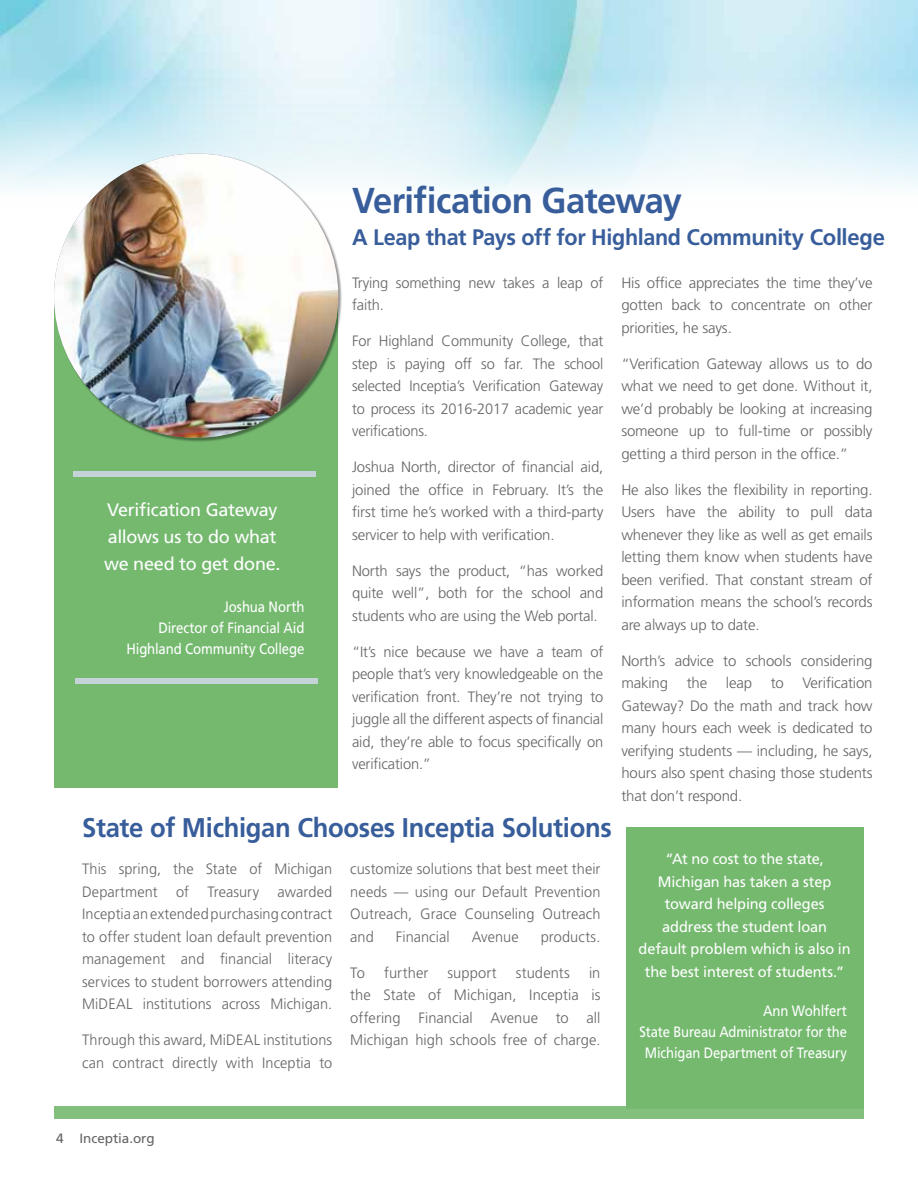
<style>
.page{position:relative;width:918px;height:1188px;background:#fff}
.page>*{position:absolute;margin:0;border:0;box-sizing:border-box;transform-origin:0 0}
.t1{font:700 36px "Frutiger";letter-spacing:-.02em;color:#385d9b;scale:.96 1}
.t2{font:700 27px "Frutiger";letter-spacing:-.01em;color:#385d9b;scale:.95 1}
.t3{font:700 22.5px "Frutiger";letter-spacing:-.015em;color:#385d9b;scale:.96 1}
.t4{font:18px/27px "Frutiger";letter-spacing:-.02em;color:#fff}
.t5{font:300 15px/22.5px "Frutiger";letter-spacing:-.01em;color:#636466;text-align:justify}
.t6{font:15px/22.5px "Frutiger";letter-spacing:-.01em;color:#fff;text-align:center}
.t7{font:15px/21px "Frutiger";letter-spacing:-.01em;color:#fff;text-align:right;scale:.88 1}
.t8{font:300 15px "Frutiger";letter-spacing:.01em;color:#636466}
.t9{font:13.5px "Frutiger";color:#636466}
</style>
<div class="page">
<div style="left:54px;top:1106px;width:810px;height:13px;background:#83bf7d"></div>
<div style="left:626px;top:827px;width:238px;height:282px;background:#75b96f"></div>
<div style="left:54px;top:289px;width:284px;height:499px;background:#75b96f"></div>
<img style="left:0;top:0;width:918px;height:192px">
<div style="left:54px;top:154px;width:288px;height:288px;background:#000;opacity:.4"></div>
<img style="left:54px;top:154px;width:284px;height:284px;border-radius:142px">
<div style="left:76px;top:678px;width:242px;height:6px;background:#c5d2d7"></div>
<div style="left:73px;top:471px;width:243px;height:6px;background:#c5d2d7"></div>
<p class="t4" style="left:104px;top:497px;width:178px">Verification Gateway allows us to do what we need to get done.</p>
<p class="t7" style="left:126px;top:596px;width:204px">Joshua North<br>Director of Financial Aid<br>Highland Community College</p>
<h1 class="t1" style="left:352px;top:179px;width:345px">Verification Gateway</h1>
<h3 class="t3" style="left:352px;top:224px;width:557px">A Leap that Pays off for Highland Community College</h3>
<p class="t5" style="left:352px;top:272px;width:253px">Trying something new takes a leap of faith.</p>
<p class="t5" style="left:352px;top:330px;width:253px">For Highland Community College, that step is paying off so far. The school selected Inceptia’s Verification Gateway to process its 2016-2017 academic year verifications.</p>
<p class="t5" style="left:352px;top:456px;width:253px">Joshua North, director of financial aid, joined the office in February. It’s the first time he’s worked with a third-party servicer to help with verification.</p>
<p class="t5" style="left:352px;top:560px;width:253px">North says the product, “has worked quite well”, both for the school and students who are using the Web portal.</p>
<p class="t5" style="left:352px;top:641px;width:253px">“It’s nice because we have a team of people that’s very knowledgeable on the verification front. They’re not trying to juggle all the different aspects of financial aid, they’re able to focus specifically on verification.”</p>
<p class="t5" style="left:621px;top:272px;width:253px">His office appreciates the time they’ve gotten back to concentrate on other priorities, he says.</p>
<p class="t5" style="left:621px;top:353px;width:253px">“Verification Gateway allows us to do what we need to get done. Without it, we’d probably be looking at increasing someone up to full-time or possibly getting a third person in the office.”</p>
<p class="t5" style="left:621px;top:479px;width:253px">He also likes the flexibility in reporting.<br>Users have the ability to pull data whenever they like as well as get emails letting them know when students have been verified. That constant stream of information means the school’s records are always up to date.</p>
<p class="t5" style="left:621px;top:650px;width:253px">North’s advice to schools considering making the leap to Verification Gateway? Do the math and track how many hours each week is dedicated to verifying students — including, he says, hours also spent chasing those students that don’t respond.</p>
<h2 class="t2" style="left:82px;top:812px;width:559px">State of Michigan Chooses Inceptia Solutions</h2>
<p class="t5" style="left:82px;top:858px;width:252px">This spring, the State of Michigan Department of Treasury awarded Inceptia an extended purchasing contract to offer student loan default prevention management and financial literacy services to student borrowers attending MiDEAL institutions across Michigan.</p>
<p class="t5" style="left:82px;top:1029px;width:252px">Through this award, MiDEAL institutions can contract directly with Inceptia to</p>
<p class="t5" style="left:350px;top:858px;width:252px">customize solutions that best meet their needs — using our Default Prevention Outreach, Grace Counseling Outreach and</p>
<p class="t5" style="left:396px;top:925px;width:55px">Financial</p>
<p class="t5" style="left:472px;top:925px;width:49px">Avenue</p>
<p class="t5" style="left:541px;top:925px;width:61px">products.</p>
<p class="t5" style="left:350px;top:961px;width:16px">To</p>
<p class="t5" style="left:384px;top:961px;width:46px">further</p>
<p class="t8" style="left:447px;top:964px;width:51px">support</p>
<p class="t5" style="left:516px;top:961px;width:56px">students</p>
<p class="t5" style="left:350px;top:961px;width:252px;text-indent:239px">in the State of Michigan, Inceptia is offering Financial Avenue to all Michigan high schools free of charge.</p>
<p class="t9" style="left:56px;top:1130px;width:100px">4 Inceptia.org</p>
<p class="t6" style="left:639px;top:848px;width:214px">“At no cost to the state,<br>Michigan has taken a step toward helping colleges address the student loan default problem which is also in the best interest of students.”</p>
<p class="t7" style="left:640px;top:1000px;width:237px">Ann Wohlfert<br>State Bureau Administrator for the<br>Michigan Department of Treasury</p>
</div>
